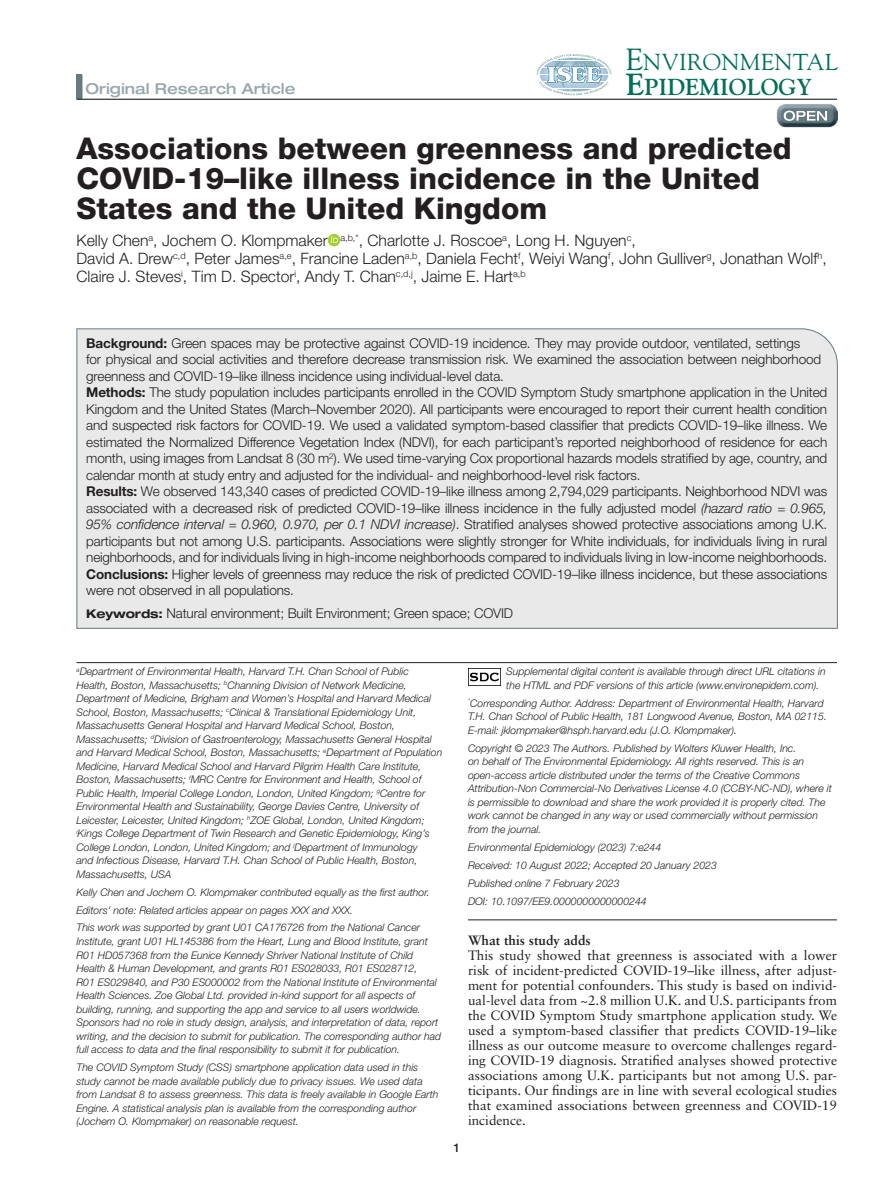
<style>
.page{position:relative;width:891px;height:1188px;background:#fff}
.page>*{position:absolute;margin:0;border:0;box-sizing:border-box;transform-origin:0 0}
.t1{font:800 30px/30px "Helvetica Neue LT Std";color:#231f20}
.t2{font:22.95px/25.2px "Goudy";letter-spacing:.01em;color:#016f5a}
.t3{font:300 15.75px/18px "Helvetica Neue LT Std";color:#231f20}
.t4{font:500 expanded 15px "Helvetica Neue LT Std";color:#98a8ae}
.t5{font:300 13.5px/16.5px "Helvetica Neue LT Std";letter-spacing:-.01em;color:#231f20}
.t6{font:13.5px/15px "Sabon LT Std";color:#231f20;text-align:justify}
.t7{font:700 13.5px "Sabon LT Std";color:#231f20}
.t8{font:500 12px "Helvetica Neue LT Std";color:#231f20}
.t9{font:italic 300 10.5px/13.5px "Helvetica Neue LT Std";color:#231f20}
.s1{font-size:30.45px}
.s2{font-weight:700;font-size:30.45px}
.s3{font-weight:700}
.s4{font-style:italic}
.s5{font-weight:700;font-stretch:expanded;font-size:12px}
</style>
<div class="page">
<div style="left:76px;top:74px;width:6px;height:25px;background:#677981"></div>
<hr style="left:76px;top:99px;width:761px;height:1px;background:#231f20">
<img style="left:776px;top:104px;width:61px;height:24px">
<svg style="left:784px;top:111px;width:43px;height:10px"></svg>
<svg style="left:536px;top:54px;width:76px;height:42px"></svg>
<hr style="left:468px;top:920px;width:369px;height:1px;background:#231f20">
<div style="left:328px;top:234px;width:12px;height:12px;background:#a5cd3a;border-radius:50%"></div>
<svg style="left:331px;top:236px;width:7px;height:7px"></svg>
<div style="left:76px;top:328px;width:762px;height:301px;background:#e9e9e9"></div>
<hr style="left:76px;top:662px;width:761px;height:1px;background:#231f20">
<img style="left:468px;top:668px;width:32px;height:18px">
<h3 class="t4" style="left:86px;top:80px;width:212px">Original Research Article</h3>
<h2 class="t2" style="left:626px;top:49px;width:214px"><span class="s1">E</span>NVIRONMENTAL<br><span class="s2">E</span><span class="s3">PIDEMIOLOGY</span></h2>
<h1 class="t1" style="left:76px;top:134px;width:717px">Associations between greenness and predicted<br>COVID-19–like illness incidence in the United<br>States and the United Kingdom</h1>
<p class="t3" style="left:76px;top:231px;width:752px">Kelly Chen<sup>a</sup>, Jochem O. Klompmaker <sup>a,b,*</sup>, Charlotte J. Roscoe<sup>a</sup>, Long H. Nguyen<sup>c</sup>,<br>David A. Drew<sup>c,d</sup>, Peter James<sup>a,e</sup>, Francine Laden<sup>a,b</sup>, Daniela Fecht<sup>f</sup>, Weiyi Wang<sup>f</sup>, John Gulliver<sup>g</sup>, Jonathan Wolf<sup>h</sup>,<br>Claire J. Steves<sup>i</sup>, Tim D. Spector<sup>i</sup>, Andy T. Chan<sup>c,d,j</sup>, Jaime E. Hart<sup>a,b</sup></p>
<p class="t5" style="left:86px;top:335px;width:743px"><span class="s3">Background:</span> Green spaces may be protective against COVID-19 incidence. They may provide outdoor, ventilated, settings<br>for physical and social activities and therefore decrease transmission risk. We examined the association between neighborhood greenness and COVID-19–like illness incidence using individual-level data.<br><span class="s3">Methods:</span> The study population includes participants enrolled in the COVID Symptom Study smartphone application in the United Kingdom and the United States (March–November 2020). All participants were encouraged to report their current health condition and suspected risk factors for COVID-19. We used a validated symptom-based classifier that predicts COVID-19–like illness. We estimated the Normalized Difference Vegetation Index (NDVI), for each participant’s reported neighborhood of residence for each month, using images from Landsat 8 (30 m<sup>2</sup>). We used time-varying Cox proportional hazards models stratified by age, country, and calendar month at study entry and adjusted for the individual- and neighborhood-level risk factors.<br><span class="s3">Results:</span> We observed 143,340 cases of predicted COVID-19–like illness among 2,794,029 participants. Neighborhood NDVI was associated with a decreased risk of predicted COVID-19–like illness incidence in the fully adjusted model <span class="s4">(hazard ratio = 0.965, 95% confidence interval = 0.960, 0.970, per 0.1 NDVI increase)</span>. Stratified analyses showed protective associations among U.K. participants but not among U.S. participants. Associations were slightly stronger for White individuals, for individuals living in rural neighborhoods, and for individuals living in high-income neighborhoods compared to individuals living in low-income neighborhoods.<br><span class="s3">Conclusions:</span> Higher levels of greenness may reduce the risk of predicted COVID-19–like illness incidence, but these associations were not observed in all populations.</p>
<p class="t5" style="left:86px;top:605px;width:428px"><span class="s5">Keywords:</span> Natural environment; Built Environment; Green space; COVID</p>
<p class="t9" style="left:76px;top:664px;width:367px"><sup>a</sup>Department of Environmental Health, Harvard T.H. Chan School of Public Health, Boston, Massachusetts; <sup>b</sup>Channing Division of Network Medicine, Department of Medicine, Brigham and Women’s Hospital and Harvard Medical School, Boston, Massachusetts; <sup>c</sup>Clinical &amp; Translational Epidemiology Unit, Massachusetts General Hospital and Harvard Medical School, Boston, Massachusetts; <sup>d</sup>Division of Gastroenterology, Massachusetts General Hospital and Harvard Medical School, Boston, Massachusetts; <sup>e</sup>Department of Population Medicine, Harvard Medical School and Harvard Pilgrim Health Care Institute, Boston, Massachusetts; <sup>f</sup>MRC Centre for Environment and Health, School of Public Health, Imperial College London, London, United Kingdom; <sup>g</sup>Centre for Environmental Health and Sustainability, George Davies Centre, University of Leicester, Leicester, United Kingdom; <sup>h</sup>ZOE Global, London, United Kingdom; <sup>i</sup>Kings College Department of Twin Research and Genetic Epidemiology, King’s College London, London, United Kingdom; and <sup>j</sup>Department of Immunology<br>and Infectious Disease, Harvard T.H. Chan School of Public Health, Boston, Massachusetts, USA</p>
<p class="t9" style="left:76px;top:883px;width:355px;line-height:18px">Kelly Chen and Jochem O. Klompmaker contributed equally as the first author.<br>Editors’ note: Related articles appear on pages XXX and XXX.<br>This work was supported by grant U01 CA176726 from the National Cancer</p>
<p class="t9" style="left:76px;top:934px;width:366px">Institute, grant U01 HL145386 from the Heart, Lung and Blood Institute, grant R01 HD057368 from the Eunice Kennedy Shriver National Institute of Child Health &amp; Human Development, and grants R01 ES028033, R01 ES028712,<br>R01 ES029840, and P30 ES000002 from the National Institute of Environmental Health Sciences. Zoe Global Ltd. provided in-kind support for all aspects of building, running, and supporting the app and service to all users worldwide.<br>Sponsors had no role in study design, analysis, and interpretation of data, report writing, and the decision to submit for publication. The corresponding author had full access to data and the final responsibility to submit it for publication.</p>
<p class="t9" style="left:76px;top:1060px;width:364px">The COVID Symptom Study (CSS) smartphone application data used in this study cannot be made available publicly due to privacy issues. We used data from Landsat 8 to assess greenness. This data is freely available in Google Earth Engine. A statistical analysis plan is available from the corresponding author (Jochem O. Klompmaker) on reasonable request.</p>
<p class="t9" style="left:506px;top:664px;width:321px">Supplemental digital content is available through direct URL citations in the HTML and PDF versions of this article (www.environepidem.com).</p>
<p class="t9" style="left:468px;top:696px;width:360px"><sup>*</sup>Corresponding Author. Address: Department of Environmental Health, Harvard<br>T.H. Chan School of Public Health, 181 Longwood Avenue, Boston, MA 02115.<br>E-mail: jklompmaker@hsph.harvard.edu (J.O. Klompmaker).</p>
<p class="t9" style="left:468px;top:741px;width:365px">Copyright © 2023 The Authors. Published by Wolters Kluwer Health, Inc.<br>on behalf of The Environmental Epidemiology. All rights reserved. This is an open-access article distributed under the terms of the Creative Commons Attribution-Non Commercial-No Derivatives License 4.0 (CCBY-NC-ND), where it is permissible to download and share the work provided it is properly cited. The work cannot be changed in any way or used commercially without permission from the journal.</p>
<p class="t9" style="left:468px;top:838px;width:251px;line-height:18px">Environmental Epidemiology (2023) 7:e244<br>Received: 10 August 2022; Accepted 20 January 2023<br>Published online 7 February 2023<br>DOI: 10.1097/EE9.0000000000000244</p>
<p class="t8" style="left:453px;top:1140px;width:8px">1</p>
<p class="t7" style="left:468px;top:932px;width:124px">What this study adds</p>
<p class="t6" style="left:468px;top:948px;width:371px">This study showed that greenness is associated with a lower risk of incident-predicted COVID-19–like illness, after adjust&shy;ment for potential confounders. This study is based on individ&shy;ual-level data from ~2.8 million U.K. and U.S. participants from the COVID Symptom Study smartphone application study. We used a symptom-based classifier that predicts COVID-19–like illness as our outcome measure to overcome challenges regard&shy;ing COVID-19 diagnosis. Stratified analyses showed protective associations among U.K. participants but not among U.S. par&shy;ticipants. Our findings are in line with several ecological studies that examined associations between greenness and COVID-19 incidence.</p>
</div>
